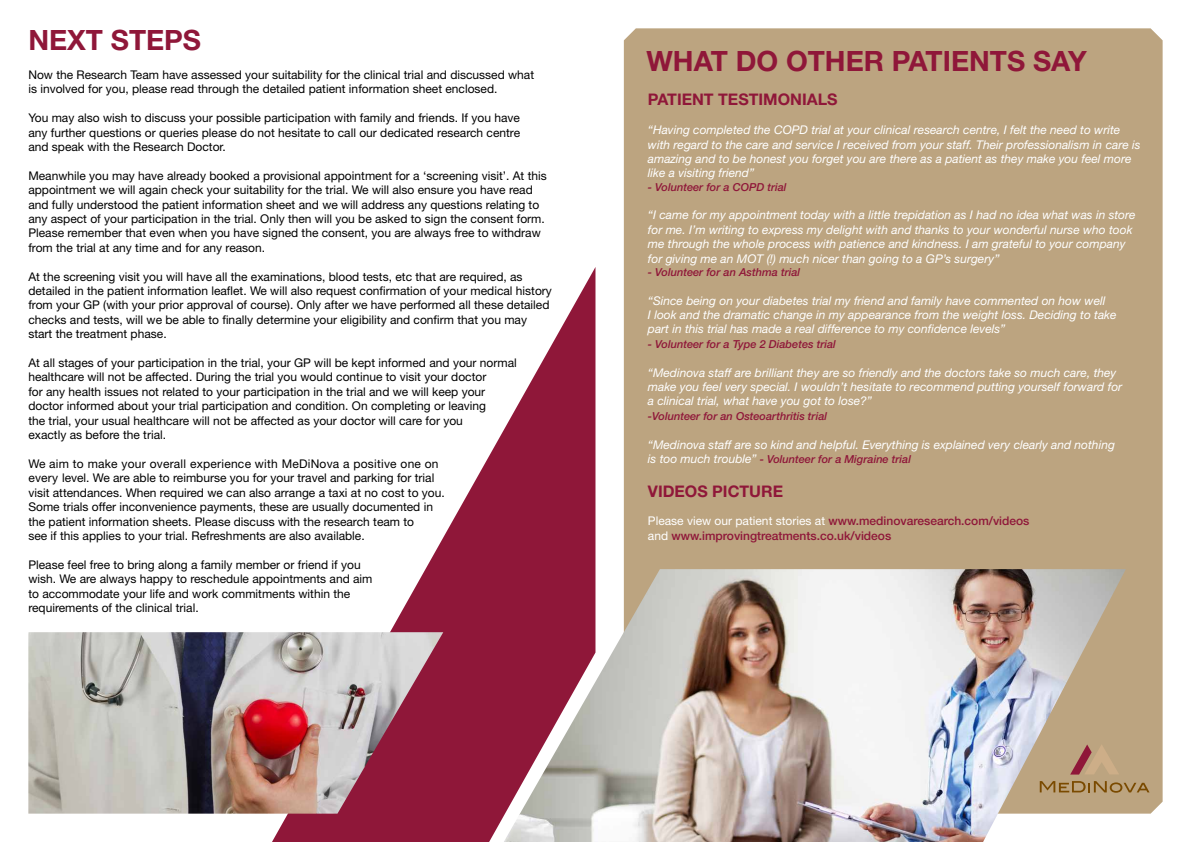
<style>
.page{position:relative;width:1191px;height:842px;background:#fff}
.page>*{position:absolute;margin:0;border:0;box-sizing:border-box;transform-origin:0 0}
.t1{font:700 28px "Helvetica Neue";color:#8f1739}
.t2{font:700 16px "Helvetica Neue";color:#8f1739}
.t3{font:12px/14.4px "Helvetica Neue";color:#000}
.t4{font:italic 12px/14.4px "Helvetica Neue";color:#fff}
.t5{font:500 12px/14.4px "Helvetica Neue";color:#8f1739}
.t6{font:italic 500 11px "Helvetica Neue";color:#8f1739}
.s1{font-weight:400;font-size:12px;color:#fff}
.s2{font-weight:400;color:#fff}
</style>
<div class="page">
<div style="left:624px;top:28px;width:538px;height:786px;background:#bca480"></div>
<svg style="left:272px;top:268px;width:323px;height:574px"></svg>
<img style="left:28px;top:632px;width:415px;height:182px">
<svg style="left:1125px;top:781px;width:24px;height:12px"></svg>
<img style="left:504px;top:569px;width:621px;height:273px">
<h1 class="t1" style="left:28px;top:23px;width:174px">NEXT STEPS</h1>
<p class="t3" style="left:28px;top:67px;width:507px">Now the Research Team have assessed your suitability for the clinical trial and discussed what is involved for you, please read through the detailed patient information sheet enclosed.</p>
<p class="t3" style="left:28px;top:111px;width:493px;text-align:justify">You may also wish to discuss your possible participation with family and friends. If you have any further questions or queries please do not hesitate to call our dedicated research centre and speak with the Research Doctor.</p>
<p class="t3" style="left:28px;top:168px;width:520px">Meanwhile you may have already booked a provisional appointment for a ‘screening visit’. At this appointment we will again check your suitability for the trial. We will also ensure you have read and fully understood the patient information sheet and we will address any questions relating to any aspect of your participation in the trial. Only then will you be asked to sign the consent form.<br>Please remember that even when you have signed the consent, you are always free to withdraw from the trial at any time and for any reason.</p>
<p class="t3" style="left:28px;top:269px;width:525px">At the screening visit you will have all the examinations, blood tests, etc that are required, as detailed in the patient information leaflet. We will also request confirmation of your medical history from your GP (with your prior approval of course). Only after we have performed all these detailed checks and tests, will we be able to finally determine your eligibility and confirm that you may start the treatment phase.</p>
<p class="t3" style="left:28px;top:355px;width:490px">At all stages of your participation in the trial, your GP will be kept informed and your normal healthcare will not be affected. During the trial you would continue to visit your doctor<br>for any health issues not related to your participation in the trial and we will keep your doctor informed about your trial participation and condition. On completing or leaving<br>the trial, your usual healthcare will not be affected as your doctor will care for you<br>exactly as before the trial.</p>
<p class="t3" style="left:28px;top:456px;width:418px">We aim to make your overall experience with MeDiNova a positive one on every level. We are able to reimburse you for your travel and parking for trial visit attendances. When required we can also arrange a taxi at no cost to you.<br>Some trials offer inconvenience payments, these are usually documented in the patient information sheets. Please discuss with the research team to<br>see if this applies to your trial. Refreshments are also available.</p>
<p class="t3" style="left:28px;top:557px;width:346px">Please feel free to bring along a family member or friend if you wish. We are always happy to reschedule appointments and aim to accommodate your life and work commitments within the requirements of the clinical trial.</p>
<h1 class="t1" style="left:646px;top:43px;width:442px">WHAT DO OTHER PATIENTS SAY</h1>
<h2 class="t2" style="left:648px;top:90px;width:191px">PATIENT TESTIMONIALS</h2>
<p class="t4" style="left:648px;top:122px;width:494px">“Having completed the COPD trial at your clinical research centre, I felt the need to write with regard to the care and service I received from your staff. Their professionalism in care is amazing and to be honest you forget you are there as a patient as they make you feel more like a visiting friend”</p>
<p class="t6" style="left:648px;top:180px;width:140px">- Volunteer for a COPD trial</p>
<p class="t4" style="left:648px;top:208px;width:489px">“I came for my appointment today with a little trepidation as I had no idea what was in store for me. I’m writing to express my delight with and thanks to your wonderful nurse who took me through the whole process with patience and kindness. I am grateful to your company for giving me an MOT (!) much nicer than going to a GP’s surgery”</p>
<p class="t6" style="left:648px;top:265px;width:154px">- Volunteer for an Asthma trial</p>
<p class="t4" style="left:648px;top:293px;width:470px">“Since being on your diabetes trial my friend and family have commented on how well<br>I look and the dramatic change in my appearance from the weight loss. Deciding to take part in this trial has made a real difference to my confidence levels”</p>
<p class="t6" style="left:648px;top:337px;width:189px">- Volunteer for a Type 2 Diabetes trial</p>
<p class="t4" style="left:648px;top:365px;width:476px">“Medinova staff are brilliant they are so friendly and the doctors take so much care, they make you feel very special. I wouldn’t hesitate to recommend putting yourself forward for a clinical trial, what have you got to lose?”</p>
<p class="t6" style="left:648px;top:409px;width:181px">-Volunteer for an Osteoarthritis trial</p>
<p class="t4" style="left:648px;top:437px;width:468px">“Medinova staff are so kind and helpful. Everything is explained very clearly and nothing</p>
<p class="t6" style="left:648px;top:453px;width:264px"><span class="s1">is too much trouble”</span> - Volunteer for a Migraine trial</p>
<h2 class="t2" style="left:648px;top:481px;width:137px">VIDEOS PICTURE</h2>
<p class="t5" style="left:648px;top:514px;width:383px"><span class="s2">Please view our patient stories at</span> www.medinovaresearch.com/videos <span class="s2">and</span> www.improvingtreatments.co.uk/videos</p>
</div>
